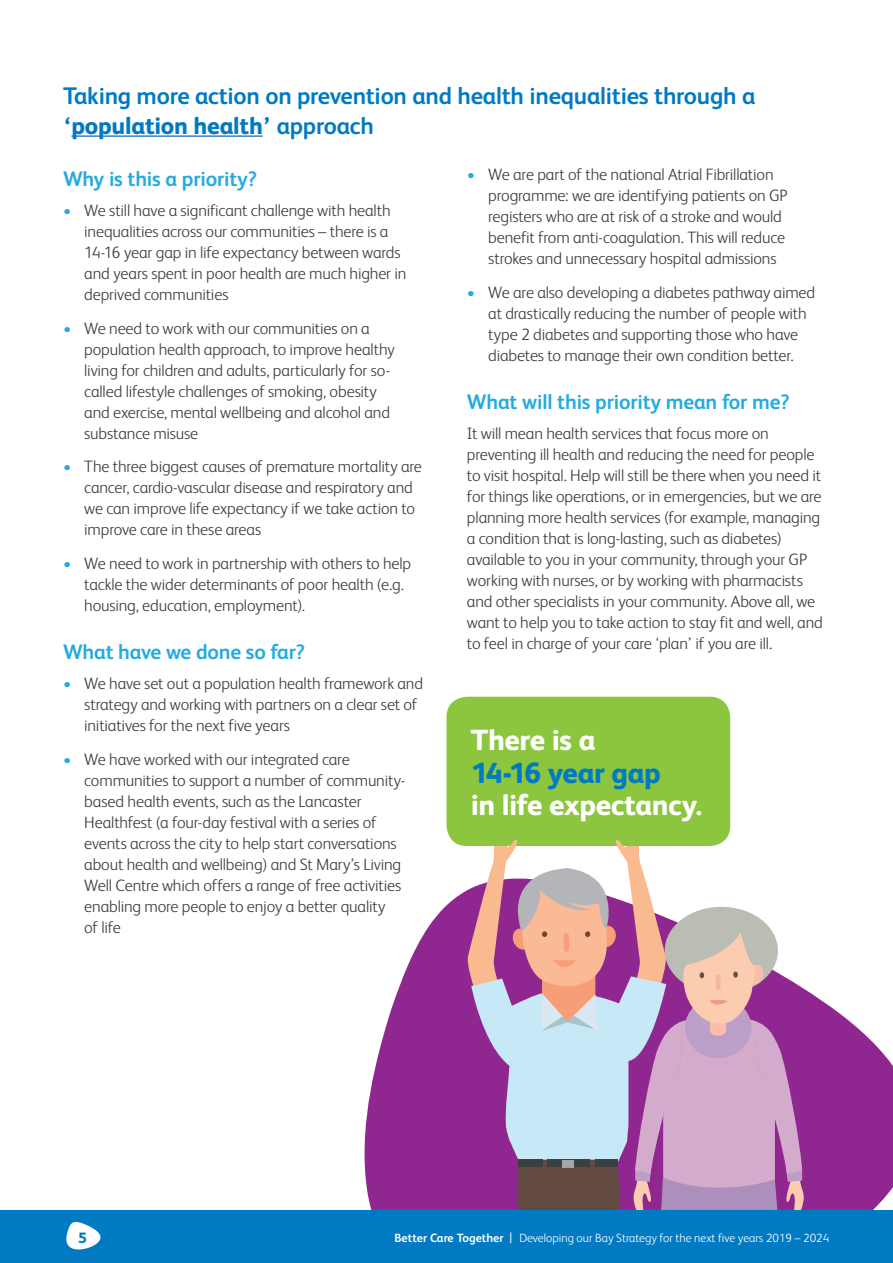
<style>
.page{position:relative;width:893px;height:1263px;background:#fff}
.page>*{position:absolute;margin:0;border:0;box-sizing:border-box;transform-origin:0 0}
.bullets{font:800 29.1px/32.5px "FS Albert";letter-spacing:-.015em;color:#fff}
.heading_1{font:700 24px/30px "FS Albert";letter-spacing:-.01em;color:#007ac2}
.sub_heading{font:700 21px "FS Albert";letter-spacing:-.01em;color:#24aae1}
.body{font:300 16.5px/21px "FS Albert";letter-spacing:-.01em;color:#3e3e3f}
.body-2{font:800 15px "FS Albert";color:#007ac2}
.t1{font:300 12px "FS Albert";color:#fff}
.t2{font:700 12px "FS Albert";color:#fff}
.s1{font-weight:800}
.s2{color:#24aae1}
.s3{color:#007ac2}
.s4{font-weight:300;font-size:15px}
</style>
<div class="page">
<svg style="left:364px;top:891px;width:529px;height:319px;fill:#90268f"></svg>
<hr style="left:71px;top:135px;width:192px;height:2px;background:#0563c1">
<div style="left:446px;top:697px;width:284px;height:149px;background:#8bc63e;border-radius:21px"></div>
<div style="left:0;top:1210px;width:893px;height:53px;background:#007ac2"></div>
<svg style="left:66px;top:1222px;width:35px;height:27px"></svg>
<svg style="left:465px;top:815px;width:339px;height:395px"></svg>
<p class="heading_1" style="left:63px;top:80px;width:694px">Taking more action on prevention and health inequalities through a <span class="s1">‘population health’</span> approach</p>
<p class="sub_heading" style="left:63px;top:167px;width:195px">Why is this a priority?</p>
<p class="body" style="left:84px;top:199px;width:324px;text-indent:-21px"><span class="s2">•</span> We still have a significant challenge with health inequalities across our communities – there is a 14-16 year gap in life expectancy between wards and years spent in poor health are much higher in deprived communities</p>
<p class="body" style="left:84px;top:317px;width:312px;text-indent:-21px"><span class="s2">•</span> We need to work with our communities on a population health approach, to improve healthy living for children and adults, particularly for so&shy;called lifestyle challenges of smoking, obesity and exercise, mental wellbeing and alcohol and substance misuse</p>
<p class="body" style="left:84px;top:456px;width:339px;text-indent:-21px"><span class="s2">•</span> The three biggest causes of premature mortality are cancer, cardio-vascular disease and respiratory and we can improve life expectancy if we take action to improve care in these areas</p>
<p class="body" style="left:84px;top:553px;width:328px;text-indent:-21px"><span class="s2">•</span> We need to work in partnership with others to help tackle the wider determinants of poor health (e.g. housing, education, employment).</p>
<p class="sub_heading" style="left:63px;top:640px;width:244px">What have we done so far?</p>
<p class="body" style="left:84px;top:672px;width:340px;text-indent:-21px"><span class="s2">•</span> We have set out a population health framework and strategy and working with partners on a clear set of initiatives for the next five years</p>
<p class="body" style="left:84px;top:748px;width:323px;text-indent:-21px"><span class="s2">•</span> We have worked with our integrated care communities to support a number of community&shy;based health events, such as the Lancaster Healthfest (a four-day festival with a series of events across the city to help start conversations about health and wellbeing) and St Mary’s Living Well Centre which offers a range of free activities enabling more people to enjoy a better quality<br>of life</p>
<p class="body" style="left:488px;top:164px;width:301px;text-indent:-21px"><span class="s2">•</span> We are part of the national Atrial Fibrillation programme: we are identifying patients on GP registers who are at risk of a stroke and would benefit from anti-coagulation. This will reduce strokes and unnecessary hospital admissions</p>
<p class="body" style="left:488px;top:282px;width:329px;text-indent:-21px"><span class="s2">•</span> We are also developing a diabetes pathway aimed at drastically reducing the number of people with type 2 diabetes and supporting those who have diabetes to manage their own condition better.</p>
<p class="sub_heading" style="left:467px;top:390px;width:324px">What will this priority mean for me?</p>
<p class="body" style="left:467px;top:422px;width:357px">It will mean health services that focus more on preventing ill health and reducing the need for people to visit hospital. Help will still be there when you need it for things like operations, or in emergencies, but we are planning more health services (for example, managing a condition that is long-lasting, such as diabetes) available to you in your community, through your GP working with nurses, or by working with pharmacists and other specialists in your community. Above all, we want to help you to take action to stay fit and well, and to feel in charge of your care ‘plan’ if you are ill.</p>
<p class="bullets" style="left:471px;top:723px;width:233px">There is a<br><span class="s3">14-16 year gap<br></span>in life expectancy.</p>
<p class="body-2" style="left:78px;top:1228px;width:10px">5</p>
<p class="t1" style="left:519px;top:1230px;width:311px">Developing our Bay Strategy for the next five years 2019 – 2024</p>
<p class="t2" style="left:394px;top:1230px;width:119px">Better Care Together <span class="s4">|</span></p>
</div>
